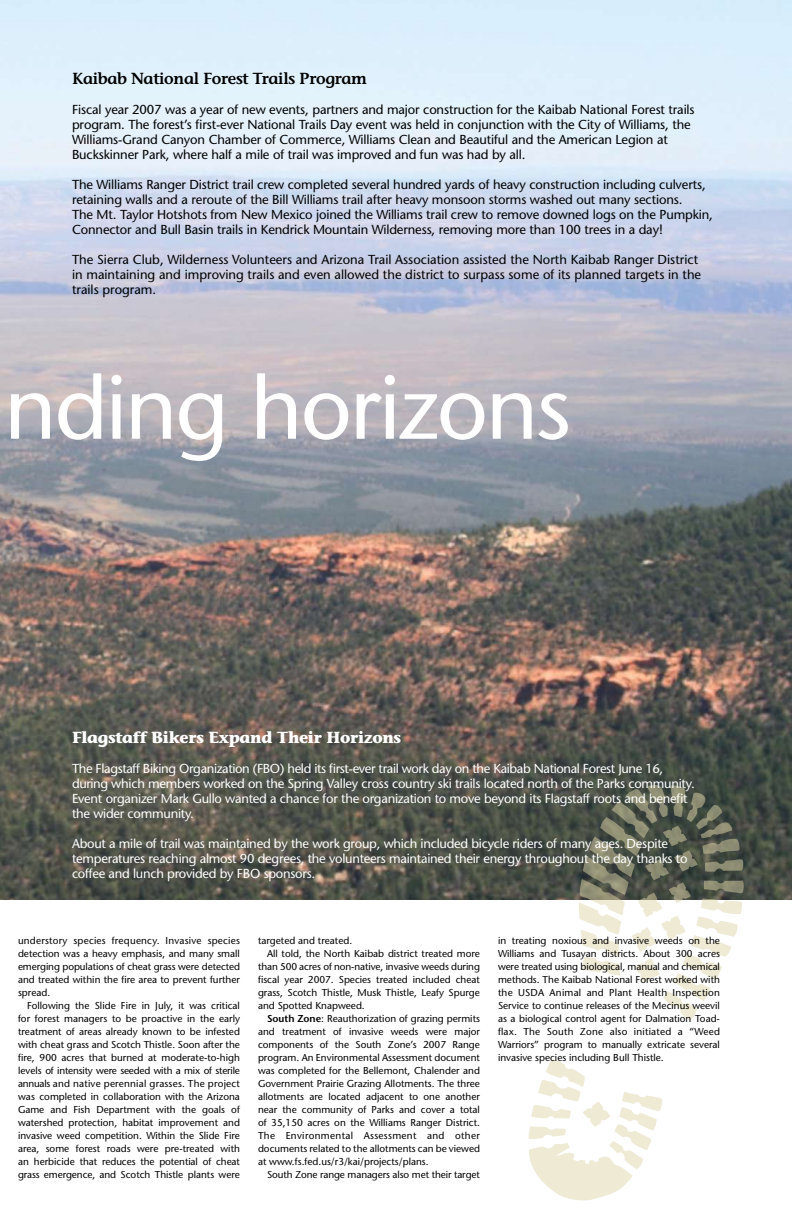
<style>
.page{position:relative;width:792px;height:1224px;background:#fff}
.page>*{position:absolute;margin:0;border:0;box-sizing:border-box;transform-origin:0 0}
.t1{font:89px "Stone Sans";letter-spacing:-.02em;color:#fff}
.t2{font:700 16px "Stone Informal";letter-spacing:-.02em;color:#fff}
.t3{font:600 16px "Stone Informal";letter-spacing:-.02em;color:#000}
.t4{font:13px/15px "Stone Sans";letter-spacing:-.01em;color:#000}
.t5{font:13px/15px "Stone Sans";letter-spacing:-.02em;color:#fff}
.t6{font:10px/13px "Stone Sans";color:#000;text-align:justify}
.t7{font:10px "Stone Sans";letter-spacing:.03em;color:#000}
.s1{font-weight:600}
</style>
<div class="page">
<img style="left:0;top:0;width:792px;height:900px">
<svg style="left:528px;top:1059px;width:134px;height:141px"></svg>
<svg style="left:579px;top:784px;width:165px;height:236px"></svg>
<h2 class="t3" style="left:72px;top:69px;width:297px">Kaibab National Forest Trails Program</h2>
<p class="t4" style="left:72px;top:102px;width:624px">Fiscal year 2007 was a year of new events, partners and major construction for the Kaibab National Forest trails program. The forest’s first-ever National Trails Day event was held in conjunction with the City of Williams, the Williams-Grand Canyon Chamber of Commerce, Williams Clean and Beautiful and the American Legion at Buckskinner Park, where half a mile of trail was improved and fun was had by all.</p>
<p class="t4" style="left:72px;top:177px;width:643px">The Williams Ranger District trail crew completed several hundred yards of heavy construction including culverts, retaining walls and a reroute of the Bill Williams trail after heavy monsoon storms washed out many sections.<br>The Mt. Taylor Hotshots from New Mexico joined the Williams trail crew to remove downed logs on the Pumpkin, Connector and Bull Basin trails in Kendrick Mountain Wilderness, removing more than 100 trees in a day!</p>
<p class="t4" style="left:72px;top:252px;width:631px">The Sierra Club, Wilderness Volunteers and Arizona Trail Association assisted the North Kaibab Ranger District in maintaining and improving trails and even allowed the district to surpass some of its planned targets in the trails program.</p>
<h1 class="t1" style="left:4px;top:355px;width:568px">nding horizons</h1>
<h2 class="t2" style="left:72px;top:727px;width:331px">Flagstaff Bikers Expand Their Horizons</h2>
<p class="t5" style="left:72px;top:761px;width:624px">The Flagstaff Biking Organization (FBO) held its first-ever trail work day on the Kaibab National Forest June 16, during which members worked on the Spring Valley cross country ski trails located north of the Parks community.<br>Event organizer Mark Gullo wanted a chance for the organization to move beyond its Flagstaff roots and benefit the wider community.</p>
<p class="t5" style="left:72px;top:836px;width:617px">About a mile of trail was maintained by the work group, which included bicycle riders of many ages. Despite temperatures reaching almost 90 degrees, the volunteers maintained their energy throughout the day thanks to coffee and lunch provided by FBO sponsors.</p>
<p class="t6" style="left:18px;top:934px;width:224px">understory species frequency. Invasive species detection was a heavy emphasis, and many small emerging populations of cheat grass were detected and treated within the fire area to prevent further spread.</p>
<p class="t6" style="left:18px;top:999px;width:224px;text-indent:9px">Following the Slide Fire in July, it was critical for forest managers to be proactive in the early treatment of areas already known to be infested with cheat grass and Scotch Thistle. Soon after the fire, 900 acres that burned at moderate-to-high levels of intensity were seeded with a mix of sterile annuals and native perennial grasses. The project was completed in collaboration with the Arizona Game and Fish Department with the goals of watershed protection, habitat improvement and invasive weed competition. Within the Slide Fire area, some forest roads were pre-treated with an herbicide that reduces the potential of cheat grass emergence, and Scotch Thistle plants were</p>
<p class="t6" style="left:258px;top:934px;width:96px">targeted and treated.</p>
<p class="t6" style="left:267px;top:947px;width:215px">All told, the North Kaibab district treated more</p>
<p class="t6" style="left:258px;top:960px;width:223px">than 500 acres of non-native, invasive weeds during</p>
<p class="t6" style="left:258px;top:973px;width:223px">fiscal year 2007. Species treated included cheat</p>
<p class="t6" style="left:258px;top:986px;width:223px">grass, Scotch Thistle, Musk Thistle, Leafy Spurge</p>
<p class="t6" style="left:258px;top:999px;width:108px">and Spotted Knapweed.</p>
<p class="t6" style="left:258px;top:1012px;width:224px"><span class="s1">South Zone</span>: Reauthorization of grazing permits</p>
<p class="t6" style="left:258px;top:1025px;width:224px">and treatment of invasive weeds were major</p>
<p class="t6" style="left:258px;top:1038px;width:223px">components of the South Zone’s 2007 Range</p>
<p class="t6" style="left:258px;top:1051px;width:224px">program. An Environmental Assessment document</p>
<p class="t6" style="left:258px;top:1064px;width:224px">was completed for the Bellemont, Chalender and</p>
<p class="t6" style="left:258px;top:1077px;width:224px">Government Prairie Grazing Allotments. The three</p>
<p class="t6" style="left:258px;top:1090px;width:224px">allotments are located adjacent to one another</p>
<p class="t6" style="left:258px;top:1103px;width:224px">near the community of Parks and cover a total</p>
<p class="t6" style="left:258px;top:1116px;width:224px">of 35,150 acres on the Williams Ranger District.</p>
<p class="t7" style="left:258px;top:1129px;width:223px">The Environmental Assessment and other</p>
<p class="t6" style="left:258px;top:1142px;width:224px">documents related to the allotments can be viewed</p>
<p class="t6" style="left:258px;top:1155px;width:172px">at www.fs.fed.us/r3/kai/projects/plans.</p>
<p class="t6" style="left:267px;top:1168px;width:214px">South Zone range managers also met their target</p>
<p class="t6" style="left:498px;top:934px;width:224px">in treating noxious and invasive weeds on the Williams and Tusayan districts. About 300 acres were treated using biological, manual and chemical methods. The Kaibab National Forest worked with the USDA Animal and Plant Health Inspection Service to continue releases of the Mecinus weevil as a biological control agent for Dalmation Toad&shy;flax. The South Zone also initiated a “Weed Warriors” program to manually extricate several invasive species including Bull Thistle.</p>
</div>
